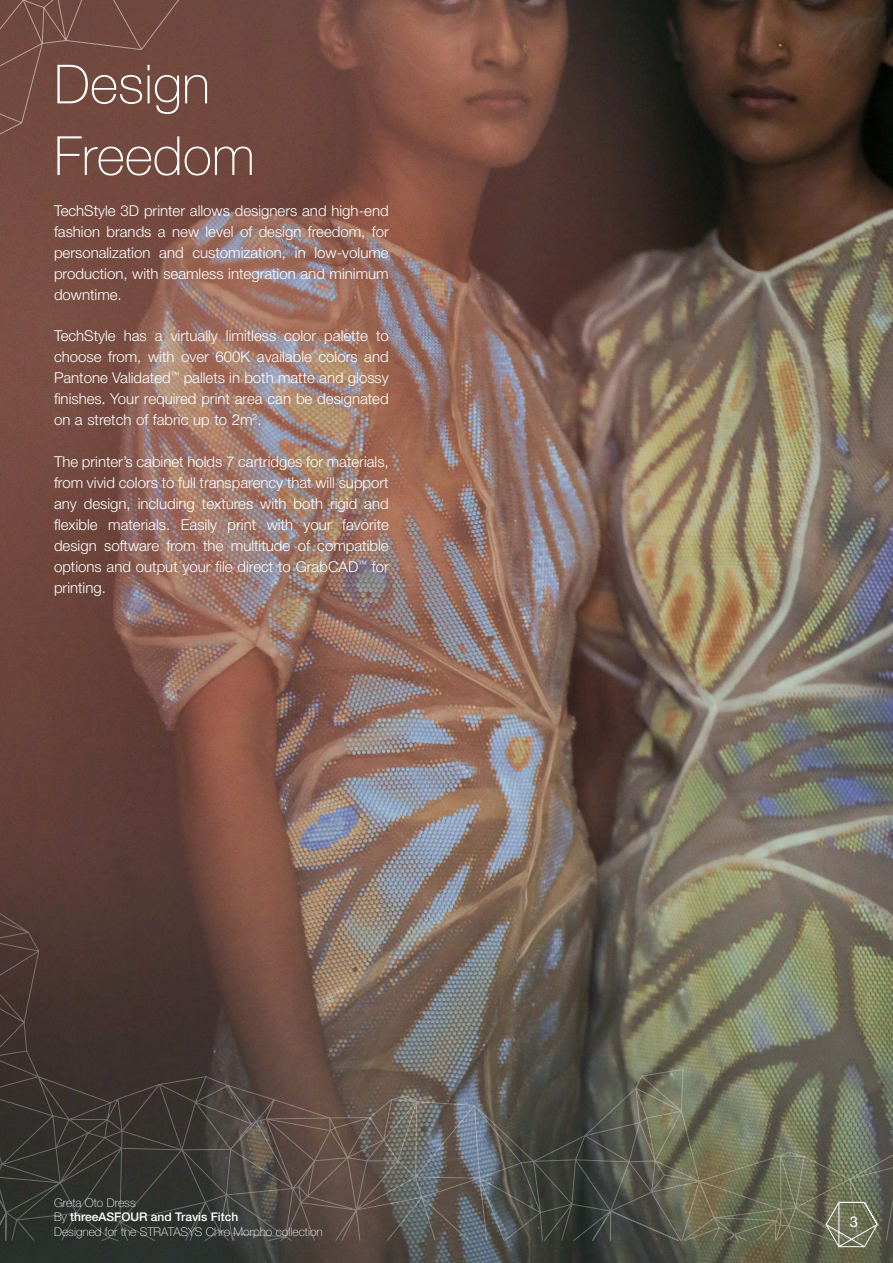
<style>
.page{position:relative;width:893px;height:1263px;background:#fff}
.page>*{position:absolute;margin:0;border:0;box-sizing:border-box;transform-origin:0 0}
.Para{font:100 54px "Helvetica Neue LT Std";color:#fff}
.Para-2{font:300 15px/21px "Helvetica Neue LT Std";color:#fff;text-align:justify}
.Pull_out_Quote{font:15px "Helvetica Neue LT Std";color:#fff}
.Pull_out_Quote-2{font:100 12px "Helvetica Neue LT Std";color:#fff}
.Pull_out_Quote-3{font:500 12px "Helvetica Neue LT Std";color:#fff}
.s1{font-family:"Adobe Hebrew";font-weight:400}
.s2{font-weight:100}
</style>
<div class="page">
<img style="left:0;top:0;width:893px;height:1263px">
<div style="left:0;top:0;width:229px;height:137px;background:#71493f"></div>
<svg style="left:0;top:1102px;width:893px;height:138px;background:#55554b"></svg>
<svg style="left:0;top:911px;width:683px;height:247px;background:#5d5149"></svg>
<svg style="left:826px;top:1202px;width:52px;height:45px;background:#7f826a"></svg>
<p class="Para" style="left:54px;top:53px;width:158px">Design</p>
<p class="Para" style="left:54px;top:125px;width:202px">Freedom</p>
<p class="Para-2" style="left:54px;top:200px;width:336px">TechStyle 3D printer allows designers and high-end fashion brands a new level of design freedom, for personalization and customization, in low-volume production, with seamless integration and minimum downtime.</p>
<p class="Para-2" style="left:54px;top:325px;width:336px">TechStyle has a virtually limitless color palette to choose from, with over 600K available colors and Pantone Validated<sup>™</sup> pallets in both matte and glossy finishes<span class="s1">.</span> Your required print area can be designated on a stretch of fabric up to 2m<sup>2</sup>.</p>
<p class="Para-2" style="left:54px;top:451px;width:336px">The printer’s cabinet holds 7 cartridges for materials, from vivid colors to full transparency that will support any design, including textures with both rigid and flexible materials. Easily print with your favorite design software from the multitude of compatible options and output your file direct to GrabCAD<sup>™</sup> for printing.</p>
<p class="Pull_out_Quote-2" style="left:54px;top:1195px;width:83px">Greta Oto Dress</p>
<p class="Pull_out_Quote-3" style="left:54px;top:1210px;width:186px"><span class="s2">By</span> threeASFOUR and Travis Fitch</p>
<p class="Pull_out_Quote-2" style="left:54px;top:1224px;width:270px">Designed for the STRATASYS Chro Morpho collection</p>
<p class="Pull_out_Quote" style="left:850px;top:1212px;width:10px">3</p>
</div>
